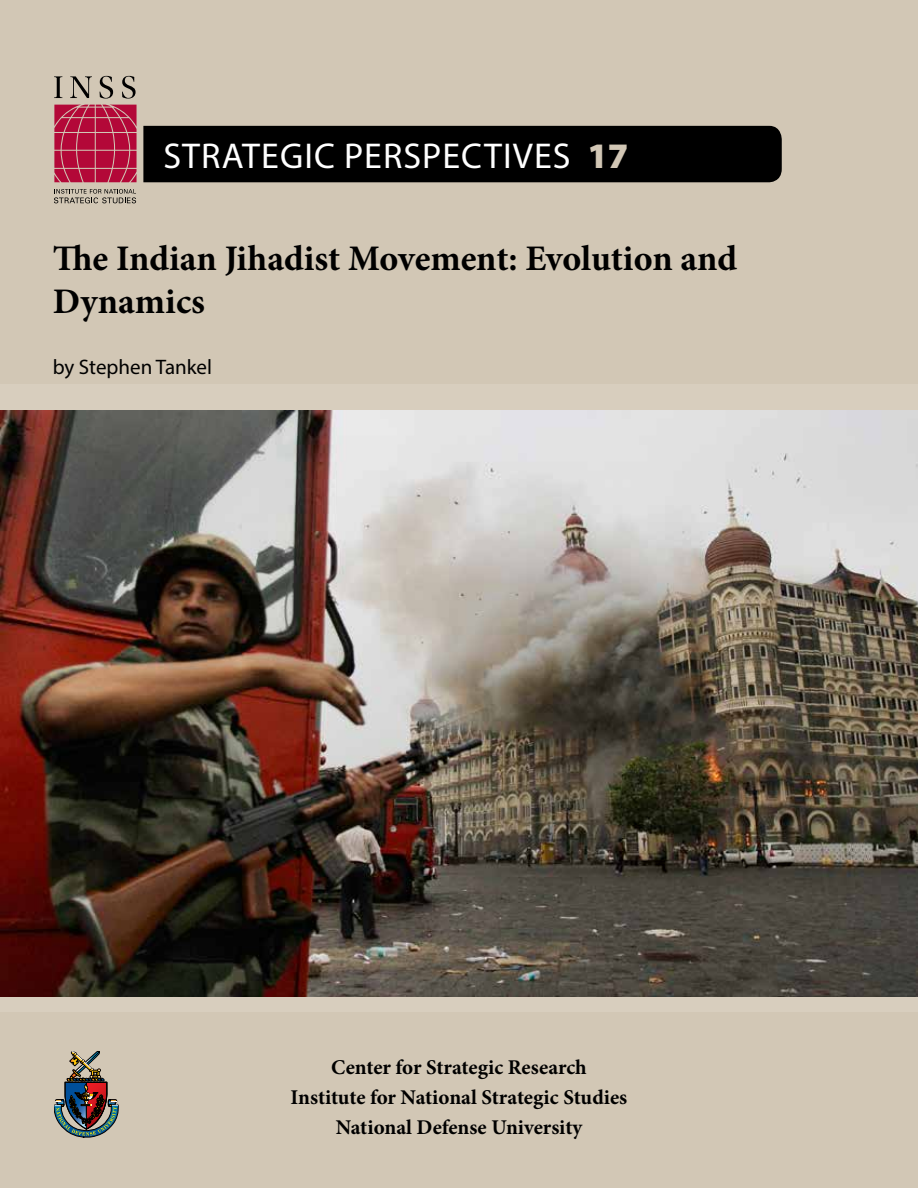
<style>
.page{position:relative;width:918px;height:1188px;background:#d2c7b5}
.page>*{position:absolute;margin:0;border:0;box-sizing:border-box;transform-origin:0 0}
.t1{font:700 36px/43.2px "Minion Pro";letter-spacing:-.005em;color:#000}
.t2{font:36px "Myriad Pro";letter-spacing:.03em;color:#fff}
.t3{font:700 21px/30px "Minion Pro";letter-spacing:-.005em;color:#000;text-align:center}
.t4{font:21px "Myriad Pro";color:#000}
.s1{font-weight:900;color:#d2c7b5}
</style>
<div class="page">
<div style="left:143px;top:126px;width:639px;height:56px;background:#000"></div>
<img style="left:54px;top:1051px;width:64px;height:86px">
<svg style="left:54px;top:76px;width:8px;height:22px"></svg>
<svg style="left:70px;top:76px;width:22px;height:22px"></svg>
<svg style="left:100px;top:76px;width:13px;height:23px"></svg>
<svg style="left:122px;top:76px;width:14px;height:23px"></svg>
<svg style="left:54px;top:105px;width:83px;height:77px;background:#b72349"></svg>
<svg style="left:54px;top:189px;width:82px;height:14px"></svg>
<div style="left:0;top:384px;width:918px;height:27px;background:#d8cebe"></div>
<div style="left:0;top:996px;width:918px;height:16px;background:#d8cebe"></div>
<img style="left:0;top:411px;width:918px;height:585px">
<h1 class="t2" style="left:164px;top:134px;width:467px">STRATEGIC PERSP ECTIVES <span class="s1">17</span></h1>
<h1 class="t1" style="left:53px;top:236px;width:686px">The Indian Jihadist Movement: Evolution and<br>Dynamics</h1>
<p class="t4" style="left:53px;top:354px;width:161px">BY STEPHEN TANKEL</p>
<p class="t3" style="left:291px;top:1052px;width:338px">Center for Strategic Research<br>Institute for National Strategic Studies<br>National Defense University</p>
</div>
